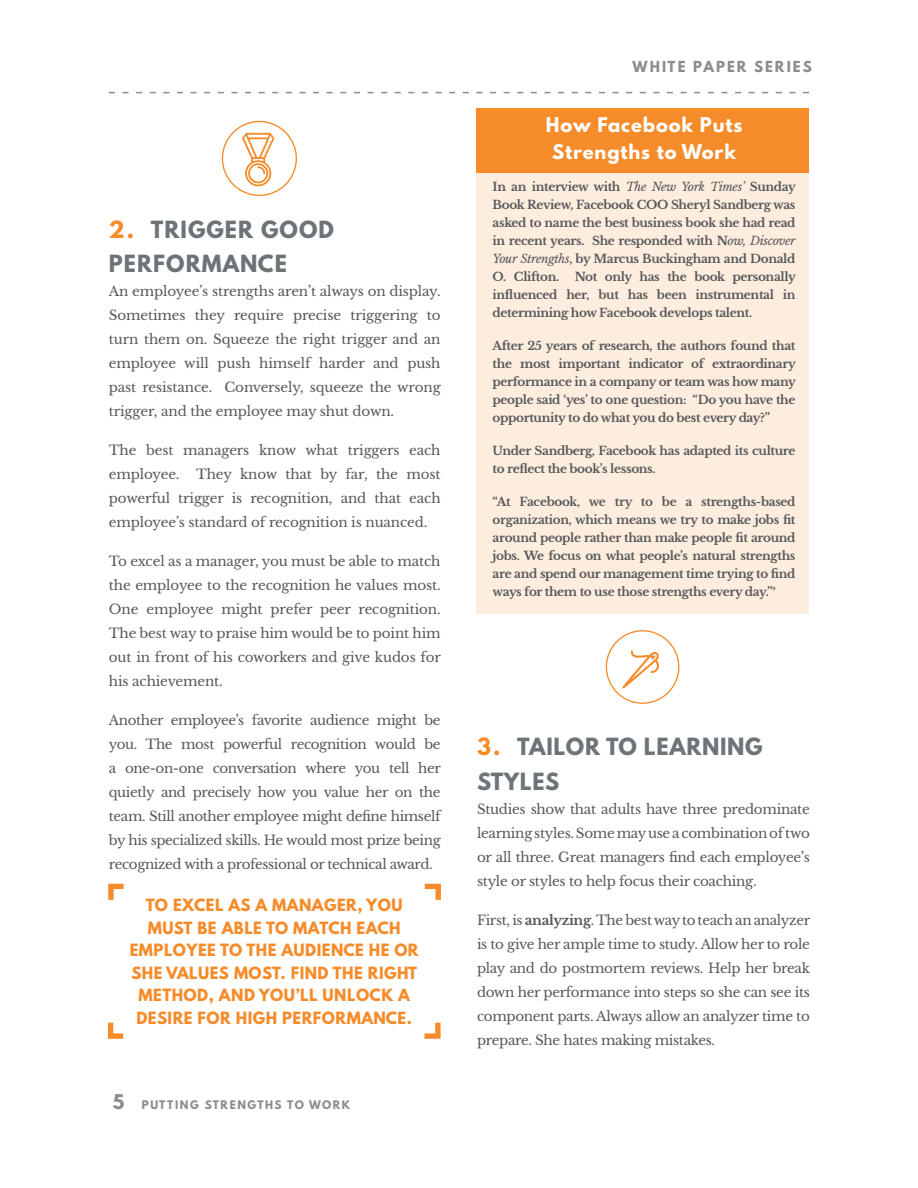
<style>
.page{position:relative;width:918px;height:1188px;background:#fff}
.page>*{position:absolute;margin:0;border:0;box-sizing:border-box;transform-origin:0 0}
.t1{font:700 21px/34.5px "League Spartan";letter-spacing:.035em;color:#6d7477}
.t2{font:700 18px "League Spartan";letter-spacing:.05em;color:#fff}
.t3{font:700 15px/22.5px "League Spartan";letter-spacing:.03em;color:#f68b29;text-align:center}
.t4{font:13.5px/24px "Libre Baskerville";letter-spacing:-.02em;color:#57585a;text-align:justify}
.t5{font:700 13.5px "League Spartan";letter-spacing:.15em;color:#8b8d90}
.t6{font:700 12px/18px "Libre Baskerville";letter-spacing:-.03em;color:#57585a;text-align:justify}
.t7{font:700 10.5px "League Spartan";letter-spacing:.15em;color:#8b8d90}
.s1{color:#f68b29}
.s2{font-size:18px}
.s3{font-weight:400;font-style:italic}
.s4{font-weight:700}
</style>
<div class="page">
<svg style="left:109px;top:92px;width:700px;height:1px"></svg>
<svg style="left:222px;top:121px;width:75px;height:75px"></svg>
<svg style="left:606px;top:630px;width:73px;height:74px"></svg>
<div style="left:476px;top:108px;width:333px;height:65px;background:#f68b29"></div>
<div style="left:476px;top:169px;width:333px;height:445px;background:#fdeddf"></div>
<svg style="left:424px;top:1023px;width:17px;height:16px"></svg>
<svg style="left:108px;top:1023px;width:15px;height:16px"></svg>
<svg style="left:425px;top:884px;width:16px;height:16px"></svg>
<svg style="left:108px;top:884px;width:16px;height:16px"></svg>
<p class="t1" style="left:109px;top:212px;width:227px"><span class="s1">2.</span> TRIGGER GOOD<br>PERFORMANCE</p>
<p class="t4" style="left:109px;top:280px;width:333px">An employee’s strengths aren’t always on display.<br>Sometimes they require precise triggering to turn them on. Squeeze the right trigger and an employee will push himself harder and push past resistance. Conversely, squeeze the wrong trigger, and the employee may shut down.</p>
<p class="t4" style="left:109px;top:439px;width:333px">The best managers know what triggers each employee. They know that by far, the most powerful trigger is recognition, and that each employee’s standard of recognition is nuanced.</p>
<p class="t4" style="left:109px;top:550px;width:334px">To excel as a manager, you must be able to match the employee to the recognition he values most.<br>One employee might prefer peer recognition.<br>The best way to praise him would be to point him out in front of his coworkers and give kudos for his achievement.</p>
<p class="t4" style="left:109px;top:709px;width:334px">Another employee’s favorite audience might be you. The most powerful recognition would be a one-on-one conversation where you tell her quietly and precisely how you value her on the team. Still another employee might define himself by his specialized skills. He would most prize being recognized with a professional or technical award.</p>
<p class="t3" style="left:130px;top:894px;width:290px">TO EXCEL AS A MANAGER, YOU<br>MUST BE ABLE TO MATCH EACH<br>EMPLOYEE TO THE AUDIENCE HE OR<br>SHE VALUES MOST. FIND THE RIGHT<br>METHOD, AND YOU’LL UNLOCK A<br>DESIRE FOR HIGH PERFORMANCE.</p>
<p class="t7" style="left:113px;top:1096px;width:239px"><span class="s2">5</span> PUTTING STRENGTHS TO WORK</p>
<p class="t5" style="left:633px;top:56px;width:181px">WHITE PAPER SERIES</p>
<p class="t2" style="left:546px;top:111px;width:198px">How Facebook Puts</p>
<p class="t2" style="left:552px;top:138px;width:185px">Strengths to Work</p>
<p class="t6" style="left:493px;top:177px;width:305px">In an interview with <span class="s3">The New York Times’</span> Sunday Book Review, Facebook COO Sheryl Sandberg was asked to name the best business book she had read in recent years. She responded with N<span class="s3">ow, Discover Your Strengths</span>, by Marcus Buckingham and Donald O. Clifton.</p>
<p class="t6" style="left:493px;top:267px;width:305px;text-indent:82px">Not only has the book personally influenced her, but has been instrumental in determining how Facebook develops talent.</p>
<p class="t6" style="left:493px;top:336px;width:305px">After 25 years of research, the authors found that the most important indicator of extraordinary performance in a company or team was how many people said ‘yes’ to one question: “Do you have the opportunity to do what you do best every day?”</p>
<p class="t6" style="left:493px;top:441px;width:304px">Under Sandberg, Facebook has adapted its culture to reflect the book’s lessons.</p>
<p class="t6" style="left:493px;top:492px;width:304px">“At Facebook, we try to be a strengths-based organization, which means we try to make jobs fit around people rather than make people fit around jobs. We focus on what people’s natural strengths are and spend our management time trying to find ways for them to use those strengths every day.”⁹</p>
<p class="t1" style="left:477px;top:729px;width:287px"><span class="s1">3.</span> TAILOR TO LEARNING</p>
<p class="t1" style="left:477px;top:764px;width:84px">STYLES</p>
<p class="t4" style="left:477px;top:797px;width:334px">Studies show that adults have three predominate learning styles. Some may use a combination of two or all three. Great managers find each employee’s style or styles to help focus their coaching.</p>
<p class="t4" style="left:477px;top:908px;width:335px">First, is <span class="s4">analyzing</span>. The best way to teach an analyzer is to give her ample time to study. Allow her to role play and do postmortem reviews. Help her break down her performance into steps so she can see its component parts. Always allow an analyzer time to prepare. She hates making mistakes.</p>
</div>
